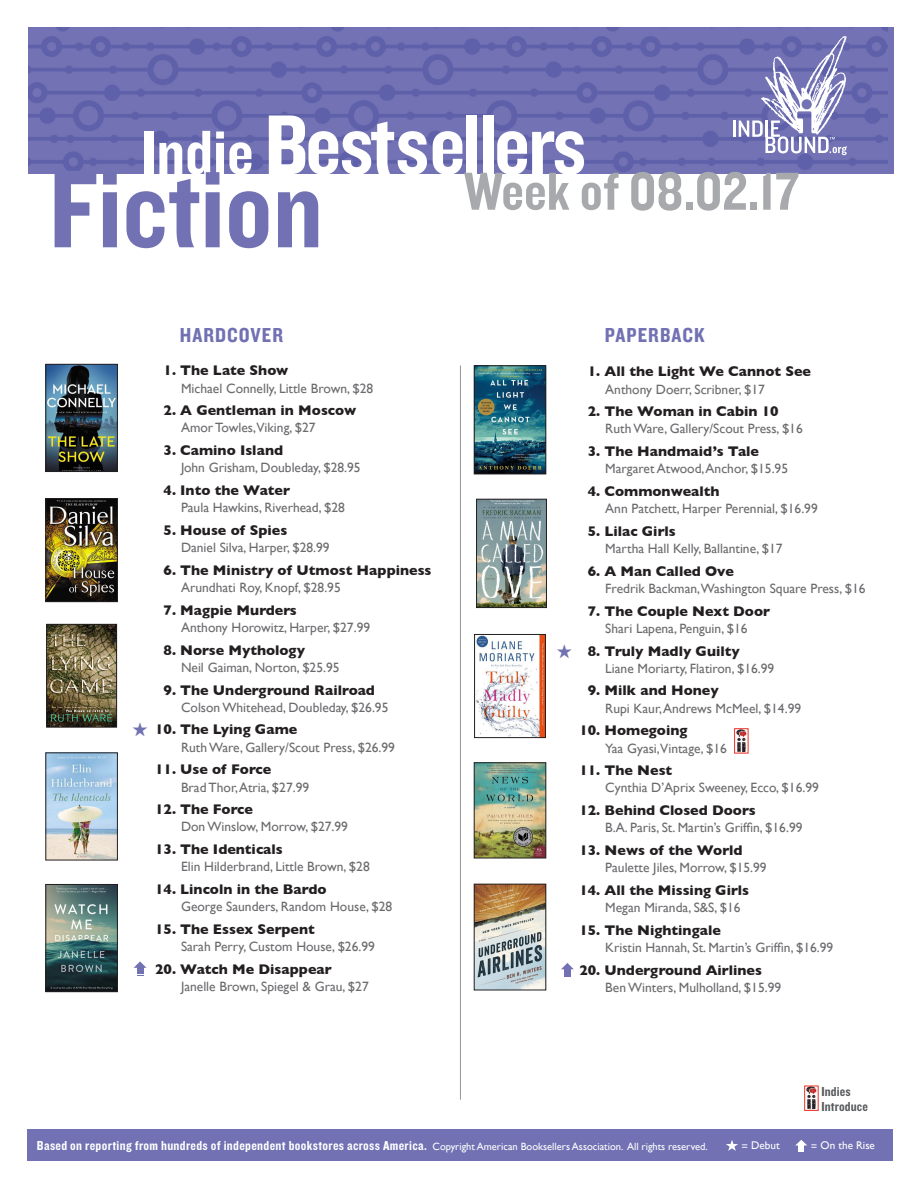
<style>
.page{position:relative;width:918px;height:1188px;background:#fff}
.page>*{position:absolute;margin:0;border:0;box-sizing:border-box;transform-origin:0 0}
.t1{font:114.6px "Knockout 50 Welterweight";color:#7171b3}
.t2{font:88.05px "Knockout 50 Welterweight";letter-spacing:-.03em;color:#fff}
.t3{font:55.5px "Knockout 50 Welterweight";color:#a8a9ad}
.t4{font:21px "Knockout 50 Welterweight";letter-spacing:.05em;color:#7171b3}
.BestsellerTitle{font:700 14.25px "Gill Sans";color:#231f20}
.Body_Text_2{font:13.5px "Gill Sans";color:#6b6b6e}
.t5{font:13.5px "Knockout 50 Welterweight";letter-spacing:.025em;color:#fff}
.subtitle_and_author{font:13.5px "Knockout 50 Welterweight";letter-spacing:.01em;color:#57585a}
.t6{font:11.1px "Gill Sans";color:#fff}
.s1{font-size:65.1px}
.s2{font-family:"Gill Sans";font-size:10.5px}
</style>
<div class="page">
<img style="left:28px;top:27px;width:860px;height:146px">
<hr style="left:460px;top:366px;width:1px;height:734px;background:#939598">
<div style="left:27px;top:1129px;width:866px;height:32px;background:#7171b3"></div>
<svg style="left:726px;top:1140px;width:12px;height:11px"></svg>
<svg style="left:795px;top:1140px;width:12px;height:12px"></svg>
<hr style="left:733px;top:121px;width:3px;height:16px;background:#fff">
<svg style="left:739px;top:36px;width:108px;height:119px"></svg>
<img style="left:806px;top:1088px;width:10px;height:21px">
<div style="left:804px;top:1086px;width:14px;height:25px;border:1px solid #ef3122"></div>
<img style="left:48px;top:366px;width:68px;height:104px">
<div style="left:46px;top:364px;width:72px;height:108px;border:1px solid #231f20"></div>
<img style="left:48px;top:500px;width:68px;height:100px">
<div style="left:46px;top:498px;width:72px;height:104px;border:1px solid #231f20"></div>
<img style="left:48px;top:755px;width:68px;height:103px">
<div style="left:46px;top:753px;width:72px;height:107px;border:1px solid #231f20"></div>
<img style="left:48px;top:626px;width:67px;height:99px">
<div style="left:46px;top:624px;width:71px;height:103px;border:1px solid #231f20"></div>
<img style="left:48px;top:886px;width:68px;height:104px">
<div style="left:46px;top:884px;width:72px;height:108px;border:1px solid #231f20"></div>
<svg style="left:134px;top:961px;width:12px;height:15px"></svg>
<img style="left:476px;top:765px;width:68px;height:91px">
<div style="left:474px;top:763px;width:72px;height:95px;border:1px solid #231f20"></div>
<img style="left:476px;top:886px;width:68px;height:102px">
<div style="left:474px;top:884px;width:72px;height:106px;border:1px solid #231f20"></div>
<img style="left:476px;top:368px;width:68px;height:104px">
<div style="left:474px;top:366px;width:72px;height:108px;border:1px solid #231f20"></div>
<img style="left:476px;top:636px;width:68px;height:100px">
<div style="left:474px;top:634px;width:72px;height:104px;border:1px solid #231f20"></div>
<img style="left:478px;top:501px;width:67px;height:105px">
<div style="left:476px;top:499px;width:71px;height:109px;border:1px solid #231f20"></div>
<img style="left:736px;top:731px;width:10px;height:20px">
<div style="left:734px;top:729px;width:14px;height:24px;border:1px solid #ef3122"></div>
<svg style="left:561px;top:963px;width:13px;height:14px"></svg>
<p class="t2" style="left:141px;top:87px;width:447px"><span class="s1">Indie</span> Bestsellers</p>
<p class="t1" style="left:49px;top:134px;width:276px">Fiction</p>
<p class="t3" style="left:464px;top:155px;width:337px">Week of 08.02.17</p>
<p class="t4" style="left:180px;top:321px;width:105px">HARDCOVER</p>
<p class="t4" style="left:605px;top:321px;width:101px">PAPERBACK</p>
<p class="BestsellerTitle" style="left:164px;top:359px;width:126px">1. The Late Show</p>
<p class="Body_Text_2" style="left:181px;top:380px;width:194px">Michael Connelly, Little Brown, $28</p>
<p class="BestsellerTitle" style="left:164px;top:399px;width:194px">2. A Gentleman in Moscow</p>
<p class="Body_Text_2" style="left:181px;top:420px;width:136px">Amor Towles,Viking, $27</p>
<p class="BestsellerTitle" style="left:164px;top:439px;width:121px">3. Camino Island</p>
<p class="Body_Text_2" style="left:181px;top:460px;width:181px">John Grisham, Doubleday, $28.95</p>
<p class="BestsellerTitle" style="left:164px;top:479px;width:128px">4. Into the Water</p>
<p class="Body_Text_2" style="left:181px;top:500px;width:166px">Paula Hawkins, Riverhead, $28</p>
<p class="BestsellerTitle" style="left:164px;top:519px;width:125px">5. House of Spies</p>
<p class="Body_Text_2" style="left:181px;top:540px;width:150px">Daniel Silva, Harper, $28.99</p>
<p class="BestsellerTitle" style="left:164px;top:559px;width:269px">6. The Ministry of Utmost Happiness</p>
<p class="Body_Text_2" style="left:181px;top:580px;width:161px">Arundhati Roy, Knopf, $28.95</p>
<p class="BestsellerTitle" style="left:164px;top:599px;width:135px">7. Magpie Murders</p>
<p class="Body_Text_2" style="left:181px;top:619px;width:191px">Anthony Horowitz, Harper, $27.99</p>
<p class="BestsellerTitle" style="left:164px;top:639px;width:143px">8. Norse Mythology</p>
<p class="Body_Text_2" style="left:181px;top:659px;width:160px">Neil Gaiman, Norton, $25.95</p>
<p class="BestsellerTitle" style="left:164px;top:678px;width:213px">9. The Underground Railroad</p>
<p class="Body_Text_2" style="left:181px;top:699px;width:209px">Colson Whitehead, Doubleday, $26.95</p>
<p class="BestsellerTitle" style="left:155px;top:718px;width:144px">10. The Lying Game</p>
<p class="Body_Text_2" style="left:181px;top:739px;width:215px">Ruth Ware, Gallery/Scout Press, $26.99</p>
<p class="BestsellerTitle" style="left:155px;top:758px;width:118px">11. Use of Force</p>
<p class="Body_Text_2" style="left:181px;top:779px;width:130px">Brad Thor, Atria, $27.99</p>
<p class="BestsellerTitle" style="left:155px;top:798px;width:99px">12. The Force</p>
<p class="Body_Text_2" style="left:181px;top:819px;width:168px">Don Winslow, Morrow, $27.99</p>
<p class="BestsellerTitle" style="left:155px;top:838px;width:129px">13. The Identicals</p>
<p class="Body_Text_2" style="left:181px;top:859px;width:190px">Elin Hilderbrand, Little Brown, $28</p>
<p class="BestsellerTitle" style="left:155px;top:878px;width:173px">14. Lincoln in the Bardo</p>
<p class="Body_Text_2" style="left:181px;top:899px;width:213px">George Saunders, Random House, $28</p>
<p class="BestsellerTitle" style="left:155px;top:918px;width:161px">15. The Essex Serpent</p>
<p class="Body_Text_2" style="left:181px;top:939px;width:195px">Sarah Perry, Custom House, $26.99</p>
<p class="BestsellerTitle" style="left:155px;top:958px;width:178px">20. Watch Me Disappear</p>
<p class="Body_Text_2" style="left:181px;top:979px;width:189px">Janelle Brown, Spiegel &amp; Grau, $27</p>
<p class="BestsellerTitle" style="left:588px;top:360px;width:225px">1. All the Light We Cannot See</p>
<p class="Body_Text_2" style="left:605px;top:381px;width:161px">Anthony Doerr, Scribner, $17</p>
<p class="BestsellerTitle" style="left:588px;top:400px;width:192px">2. The Woman in Cabin 10</p>
<p class="Body_Text_2" style="left:605px;top:421px;width:199px">Ruth Ware, Gallery/Scout Press, $16</p>
<p class="BestsellerTitle" style="left:588px;top:440px;width:173px">3. The Handmaid’s Tale</p>
<p class="Body_Text_2" style="left:605px;top:461px;width:184px">Margaret Atwood, Anchor, $15.95</p>
<p class="BestsellerTitle" style="left:588px;top:480px;width:133px">4. Commonwealth</p>
<p class="Body_Text_2" style="left:605px;top:501px;width:214px">Ann Patchett, Harper Perennial, $16.99</p>
<p class="BestsellerTitle" style="left:588px;top:520px;width:89px">5. Lilac Girls</p>
<p class="Body_Text_2" style="left:605px;top:541px;width:179px">Martha Hall Kelly, Ballantine, $17</p>
<p class="BestsellerTitle" style="left:588px;top:560px;width:148px">6. A Man Called Ove</p>
<p class="Body_Text_2" style="left:605px;top:580px;width:262px">Fredrik Backman,Washington Square Press, $16</p>
<p class="BestsellerTitle" style="left:588px;top:600px;width:184px">7. The Couple Next Door</p>
<p class="Body_Text_2" style="left:605px;top:620px;width:144px">Shari Lapena, Penguin, $16</p>
<p class="BestsellerTitle" style="left:588px;top:639px;width:153px">8. Truly Madly Guilty</p>
<p class="Body_Text_2" style="left:605px;top:660px;width:171px">Liane Moriarty, Flatiron, $16.99</p>
<p class="BestsellerTitle" style="left:588px;top:679px;width:132px">9. Milk and Honey</p>
<p class="Body_Text_2" style="left:605px;top:700px;width:197px">Rupi Kaur, Andrews McMeel, $14.99</p>
<p class="BestsellerTitle" style="left:579px;top:719px;width:110px">10. Homegoing</p>
<p class="Body_Text_2" style="left:605px;top:740px;width:123px">Yaa Gyasi,Vintage, $16</p>
<p class="BestsellerTitle" style="left:579px;top:759px;width:94px">11. The Nest</p>
<p class="Body_Text_2" style="left:605px;top:780px;width:215px">Cynthia D’Aprix Sweeney, Ecco, $16.99</p>
<p class="BestsellerTitle" style="left:579px;top:799px;width:178px">12. Behind Closed Doors</p>
<p class="Body_Text_2" style="left:605px;top:820px;width:199px">B.A. Paris, St. Martin’s Griffin, $16.99</p>
<p class="BestsellerTitle" style="left:579px;top:839px;width:165px">13. News of the World</p>
<p class="Body_Text_2" style="left:605px;top:860px;width:163px">Paulette Jiles, Morrow, $15.99</p>
<p class="BestsellerTitle" style="left:579px;top:879px;width:171px">14. All the Missing Girls</p>
<p class="Body_Text_2" style="left:605px;top:900px;width:137px">Megan Miranda, S&amp;S, $16</p>
<p class="BestsellerTitle" style="left:579px;top:919px;width:143px">15. The Nightingale</p>
<p class="Body_Text_2" style="left:605px;top:940px;width:230px">Kristin Hannah, St. Martin’s Griffin, $16.99</p>
<p class="BestsellerTitle" style="left:579px;top:959px;width:184px">20. Underground Airlines</p>
<p class="Body_Text_2" style="left:605px;top:979px;width:177px">Ben Winters, Mulholland, $15.99</p>
<p class="subtitle_and_author" style="left:821px;top:1083px;width:31px">Indies</p>
<p class="subtitle_and_author" style="left:821px;top:1098px;width:48px">Introduce</p>
<p class="t5" style="left:37px;top:1137px;width:672px">Based on reporting from hundreds of independent bookstores across America. <span class="s2">Copyright American Booksellers Association. All rights reserved.</span></p>
<p class="t6" style="left:742px;top:1139px;width:40px">= Debut</p>
<p class="t6" style="left:811px;top:1139px;width:66px">= On the Rise</p>
</div>
